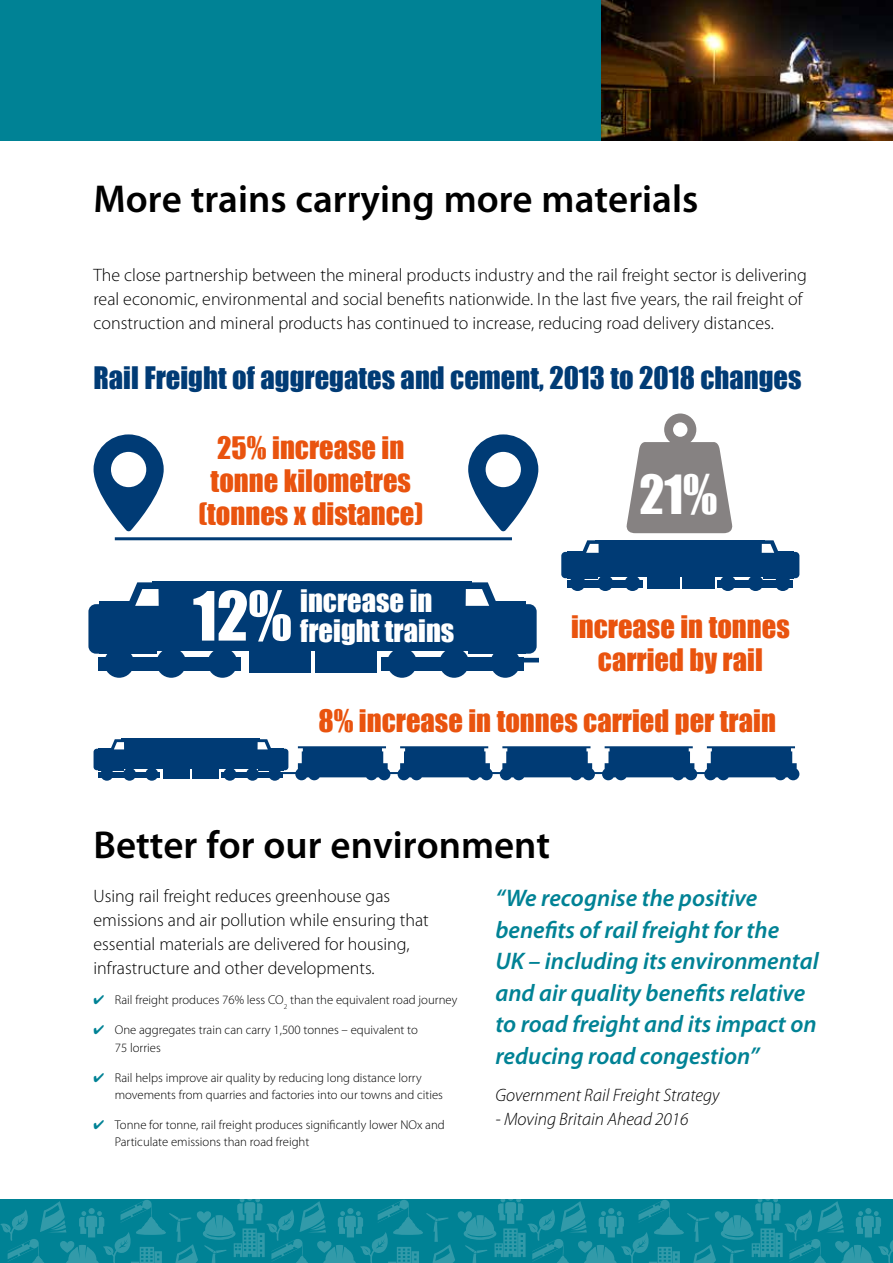
<style>
.page{position:relative;width:893px;height:1263px;background:#fff}
.page>*{position:absolute;margin:0;border:0;box-sizing:border-box;transform-origin:0 0}
.t1{font:62.7px "Impact";color:#fff}
.t2{font:49.5px "Impact";color:#fff}
.t3{font:600 39px "Myriad Pro";color:#000}
.t4{font:28.5px/33px "Impact";color:#e9530e;text-align:center}
.t5{font:28.5px "Impact";color:#003b75}
.t6{font:28.5px/30px "Impact";color:#fff}
.t7{font:italic 600 24px/31.5px "Myriad Pro";color:#008295}
.t8{font:300 18px/24px "Myriad Pro";color:#000}
.t9{font:italic 300 18px "Myriad Pro";color:#000}
.t10{font:300 12.75px/17.2px "Myriad Pro";color:#000}
.s1{color:#008295}
</style>
<div class="page">
<div style="left:0;top:0;width:893px;height:140px;background:#008295"></div>
<img style="left:601px;top:0;width:292px;height:140px">
<svg style="left:0;top:1199px;width:893px;height:64px;background:#0e899a"></svg>
<svg style="left:514px;top:601px;width:24px;height:71px"></svg>
<div style="left:88px;top:604px;width:23px;height:50px;background:#003b75;border-radius:7px"></div>
<div style="left:99px;top:602px;width:58px;height:52px;background:#003b75"></div>
<div style="left:152px;top:581px;width:319px;height:70px;background:#003b75"></div>
<div style="left:104px;top:648px;width:30px;height:30px;background:#003b75;border-radius:50%"></div>
<div style="left:156px;top:648px;width:30px;height:30px;background:#003b75;border-radius:50%"></div>
<div style="left:208px;top:648px;width:29px;height:30px;background:#003b75;border-radius:50%"></div>
<div style="left:514px;top:604px;width:23px;height:50px;background:#003b75;border-radius:7px"></div>
<div style="left:468px;top:602px;width:58px;height:52px;background:#003b75"></div>
<div style="left:99px;top:657px;width:142px;height:14px;background:#003b75"></div>
<div style="left:387px;top:648px;width:30px;height:30px;background:#003b75;border-radius:50%"></div>
<div style="left:439px;top:648px;width:30px;height:30px;background:#003b75;border-radius:50%"></div>
<div style="left:490px;top:648px;width:30px;height:30px;background:#003b75;border-radius:50%"></div>
<div style="left:381px;top:657px;width:143px;height:14px;background:#003b75"></div>
<div style="left:249px;top:648px;width:62px;height:25px;background:#003b75"></div>
<div style="left:315px;top:648px;width:62px;height:25px;background:#003b75"></div>
<svg style="left:127px;top:582px;width:32px;height:24px"></svg>
<svg style="left:465px;top:582px;width:33px;height:24px"></svg>
<svg style="left:280px;top:746px;width:519px;height:34px"></svg>
<div style="left:94px;top:749px;width:9px;height:21px;background:#003b75;border-radius:3px"></div>
<div style="left:98px;top:748px;width:25px;height:22px;background:#003b75"></div>
<div style="left:121px;top:739px;width:139px;height:30px;background:#003b75"></div>
<div style="left:100px;top:768px;width:13px;height:13px;background:#003b75;border-radius:50%"></div>
<svg style="left:123px;top:768px;width:13px;height:13px"></svg>
<svg style="left:145px;top:768px;width:13px;height:13px"></svg>
<div style="left:278px;top:749px;width:10px;height:21px;background:#003b75;border-radius:3px"></div>
<div style="left:259px;top:748px;width:25px;height:22px;background:#003b75"></div>
<div style="left:98px;top:772px;width:62px;height:6px;background:#003b75"></div>
<svg style="left:223px;top:768px;width:13px;height:13px"></svg>
<svg style="left:246px;top:768px;width:13px;height:13px"></svg>
<div style="left:268px;top:768px;width:13px;height:13px;background:#003b75;border-radius:50%"></div>
<div style="left:221px;top:772px;width:62px;height:6px;background:#003b75"></div>
<div style="left:164px;top:768px;width:26px;height:10px;background:#003b75"></div>
<div style="left:192px;top:768px;width:27px;height:10px;background:#003b75"></div>
<svg style="left:111px;top:739px;width:14px;height:11px"></svg>
<svg style="left:257px;top:739px;width:14px;height:11px"></svg>
<svg style="left:626px;top:413px;width:107px;height:120px"></svg>
<div style="left:561px;top:552px;width:12px;height:26px;background:#003b75;border-radius:4px"></div>
<div style="left:567px;top:551px;width:31px;height:27px;background:#003b75"></div>
<div style="left:595px;top:540px;width:170px;height:37px;background:#003b75"></div>
<div style="left:570px;top:575px;width:15px;height:16px;background:#003b75;border-radius:50%"></div>
<div style="left:597px;top:575px;width:16px;height:16px;background:#003b75;border-radius:50%"></div>
<div style="left:625px;top:575px;width:15px;height:16px;background:#003b75;border-radius:50%"></div>
<div style="left:787px;top:552px;width:12px;height:26px;background:#003b75;border-radius:4px"></div>
<div style="left:763px;top:551px;width:31px;height:27px;background:#003b75"></div>
<div style="left:567px;top:580px;width:75px;height:7px;background:#003b75"></div>
<div style="left:720px;top:575px;width:16px;height:16px;background:#003b75;border-radius:50%"></div>
<div style="left:748px;top:575px;width:15px;height:16px;background:#003b75;border-radius:50%"></div>
<div style="left:775px;top:575px;width:16px;height:16px;background:#003b75;border-radius:50%"></div>
<div style="left:717px;top:580px;width:76px;height:7px;background:#003b75"></div>
<div style="left:647px;top:575px;width:32px;height:13px;background:#003b75"></div>
<div style="left:682px;top:575px;width:33px;height:13px;background:#003b75"></div>
<svg style="left:582px;top:540px;width:17px;height:13px"></svg>
<svg style="left:761px;top:540px;width:17px;height:13px"></svg>
<svg style="left:94px;top:434px;width:70px;height:98px"></svg>
<svg style="left:468px;top:434px;width:70px;height:98px"></svg>
<hr style="left:115px;top:537px;width:397px;height:3px;background:#003b75">
<h3 class="t3" style="left:94px;top:174px;width:606px">More trains carrying more materials</h3>
<p class="t8" style="left:94px;top:264px;width:715px">The close partnership between the mineral products industry and the rail freight sector is delivering real economic, environmental and social benefits nationwide. In the last five years, the rail freight of construction and mineral products has continued to increase, reducing road delivery distances.</p>
<h3 class="t5" style="left:94px;top:355px;width:709px">Rail Freight of aggregates and cement, 2013 to 2018 changes</h3>
<h3 class="t4" style="left:198px;top:431px;width:226px">25% increase in tonne kilometres (tonnes x distance)</h3>
<h1 class="t1" style="left:193px;top:567px;width:100px">12%</h1>
<h3 class="t6" style="left:300px;top:585px;width:156px">increase in freight trains</h3>
<h2 class="t2" style="left:639px;top:456px;width:80px">21%</h2>
<h3 class="t4" style="left:571px;top:610px;width:220px">increase in tonnes carried by rail</h3>
<h3 class="t4" style="left:318px;top:704px;width:459px">8% increase in tonnes carried per train</h3>
<h3 class="t3" style="left:94px;top:820px;width:458px">Better for our environment</h3>
<p class="t8" style="left:94px;top:885px;width:337px">Using rail freight reduces greenhouse gas emissions and air pollution while ensuring that essential materials are delivered for housing, infrastructure and other developments.</p>
<p class="t10" style="left:94px;top:992px;width:365px"><span class="s1">✔</span> Rail freight produces 76% less CO<sub>2</sub> than the equivalent road journey</p>
<p class="t10" style="left:115px;top:1022px;width:305px;text-indent:-21px"><span class="s1">✔</span> One aggregates train can carry 1,500 tonnes – equivalent to<br>75 lorries</p>
<p class="t10" style="left:115px;top:1069px;width:330px;text-indent:-21px"><span class="s1">✔</span> Rail helps improve air quality by reducing long distance lorry movements from quarries and factories into our towns and cities</p>
<p class="t10" style="left:115px;top:1116px;width:332px;text-indent:-21px"><span class="s1">✔</span> Tonne for tonne, rail freight produces significantly lower NOx and<br>Particulate emissions than road freight</p>
<h3 class="t7" style="left:495px;top:882px;width:325px">“We recognise the positive benefits of rail freight for the<br>UK – including its environmental and air quality benefits relative to road freight and its impact on reducing road congestion”</h3>
<p class="t9" style="left:495px;top:1084px;width:226px">Government Rail Freight Strategy</p>
<p class="t9" style="left:495px;top:1108px;width:195px">- Moving Britain Ahead 2016</p>
</div>
